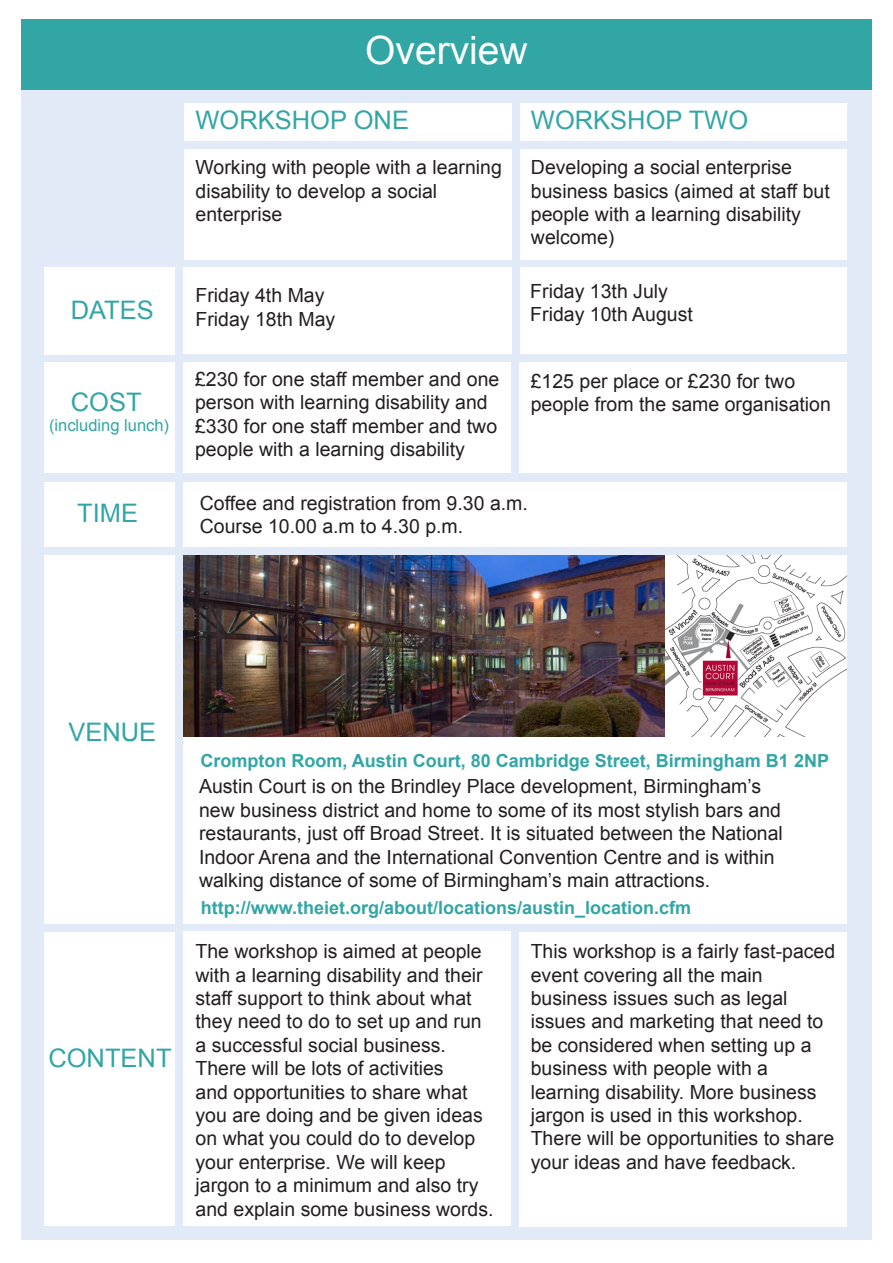
<style>
.page{position:relative;width:893px;height:1263px;background:#fff}
.page>*{position:absolute;margin:0;border:0;box-sizing:border-box;transform-origin:0 0}
.t1{font:39px "Arial";color:#fff}
.t2{font:25.5px "Arial";color:#31a6a5}
.t3{font:19.5px/23.4px "Arial";color:#231f20}
.t4{font:700 18px "Arial";color:#31a6a5}
.t5{font:16.5px "Arial";color:#31a6a5}
</style>
<div class="page">
<div style="left:21px;top:89px;width:851px;height:1150px;background:#e1eaf6"></div>
<div style="left:184px;top:149px;width:328px;height:111px;background:#fff"></div>
<div style="left:183px;top:268px;width:329px;height:86px;background:#fff"></div>
<div style="left:45px;top:268px;width:130px;height:87px;background:#fff"></div>
<div style="left:45px;top:362px;width:130px;height:111px;background:#fff"></div>
<div style="left:183px;top:362px;width:328px;height:111px;background:#fff"></div>
<div style="left:520px;top:149px;width:327px;height:110px;background:#fff"></div>
<div style="left:520px;top:268px;width:327px;height:86px;background:#fff"></div>
<div style="left:519px;top:362px;width:328px;height:111px;background:#fff"></div>
<div style="left:21px;top:19px;width:851px;height:70px;background:#31a6a5"></div>
<div style="left:45px;top:932px;width:130px;height:294px;background:#fff"></div>
<div style="left:45px;top:555px;width:130px;height:369px;background:#fff"></div>
<img style="left:183px;top:555px;width:483px;height:182px">
<svg style="left:666px;top:555px;width:181px;height:182px;background:#e9e3e5"></svg>
<div style="left:183px;top:737px;width:664px;height:187px;background:#fff"></div>
<div style="left:183px;top:931px;width:328px;height:295px;background:#fff"></div>
<div style="left:519px;top:932px;width:328px;height:295px;background:#fff"></div>
<div style="left:45px;top:482px;width:130px;height:65px;background:#fff"></div>
<div style="left:183px;top:482px;width:664px;height:65px;background:#fff"></div>
<div style="left:184px;top:103px;width:328px;height:38px;background:#fff"></div>
<div style="left:520px;top:103px;width:327px;height:38px;background:#fff"></div>
<p class="t1" style="left:365px;top:25px;width:164px">Overview</p>
<p class="t2" style="left:196px;top:103px;width:215px">WORKSHOP ONE</p>
<p class="t2" style="left:531px;top:103px;width:219px">WORKSHOP TWO</p>
<p class="t2" style="left:71px;top:293px;width:85px">DATES</p>
<p class="t2" style="left:71px;top:385px;width:72px">COST</p>
<p class="t5" style="left:49px;top:414px;width:122px">(including lunch)</p>
<p class="t3" style="left:196px;top:156px;width:308px">Working with people with a learning disability to develop a social</p>
<p class="t3" style="left:196px;top:203px;width:88px">enterprise</p>
<p class="t3" style="left:196px;top:284px;width:130px">Friday 4th May</p>
<p class="t3" style="left:196px;top:307px;width:141px">Friday 18th May</p>
<p class="t3" style="left:531px;top:156px;width:300px">Developing a social enterprise business basics (aimed at staff but people with a learning disability welcome)</p>
<p class="t3" style="left:530px;top:279px;width:139px">Friday 13th July</p>
<p class="t3" style="left:530px;top:303px;width:164px">Friday 10th August</p>
<p class="t3" style="left:195px;top:368px;width:306px">£230 for one staff member and one person with learning disability and £330 for one staff member and two people with a learning disability</p>
<p class="t3" style="left:531px;top:369px;width:302px">£125 per place or £230 for two people from the same organisation</p>
<p class="t2" style="left:77px;top:497px;width:62px">TIME</p>
<p class="t3" style="left:200px;top:491px;width:330px">Coffee and registration from 9.30 a.m.</p>
<p class="t3" style="left:200px;top:515px;width:265px">Course 10.00 a.m to 4.30 p.m.</p>
<p class="t2" style="left:68px;top:715px;width:89px">VENUE</p>
<p class="t2" style="left:48px;top:1041px;width:125px">CONTENT</p>
<p class="t4" style="left:201px;top:749px;width:630px">Crompton Room, Austin Court, 80 Cambridge Street, Birmingham B1 2NP</p>
<p class="t3" style="left:199px;top:775px;width:564px">Austin Court is on the Brindley Place development, Birmingham’s</p>
<p class="t3" style="left:199px;top:798px;width:583px">new business district and home to some of its most stylish bars and</p>
<p class="t3" style="left:199px;top:822px;width:585px">restaurants, just off Broad Street. It is situated between the National</p>
<p class="t3" style="left:199px;top:845px;width:577px">Indoor Arena and the International Convention Centre and is within</p>
<p class="t3" style="left:199px;top:869px;width:513px">walking distance of some of Birmingham’s main attractions.</p>
<p class="t4" style="left:201px;top:895px;width:492px">http://www.theiet.org/about/locations/austin_location.cfm</p>
<p class="t3" style="left:196px;top:940px;width:289px">The workshop is aimed at people with a learning disability and their staff support to think about what they need to do to set up and run</p>
<p class="t3" style="left:196px;top:1033px;width:252px">a successful social business.</p>
<p class="t3" style="left:196px;top:1057px;width:250px">There will be lots of activities</p>
<p class="t3" style="left:196px;top:1080px;width:289px">and opportunities to share what you are doing and be given ideas on what you could do to develop your enterprise. We will keep</p>
<p class="t3" style="left:196px;top:1174px;width:300px">jargon to a minimum and also try and explain some business words.</p>
<p class="t3" style="left:531px;top:940px;width:306px">This workshop is a fairly fast-paced event covering all the main</p>
<p class="t3" style="left:531px;top:987px;width:258px">business issues such as legal</p>
<p class="t3" style="left:531px;top:1010px;width:294px">issues and marketing that need to be considered when setting up a business with people with a</p>
<p class="t3" style="left:531px;top:1080px;width:305px">learning disability. More business jargon is used in this workshop.<br>There will be opportunities to share your ideas and have feedback.</p>
</div>
